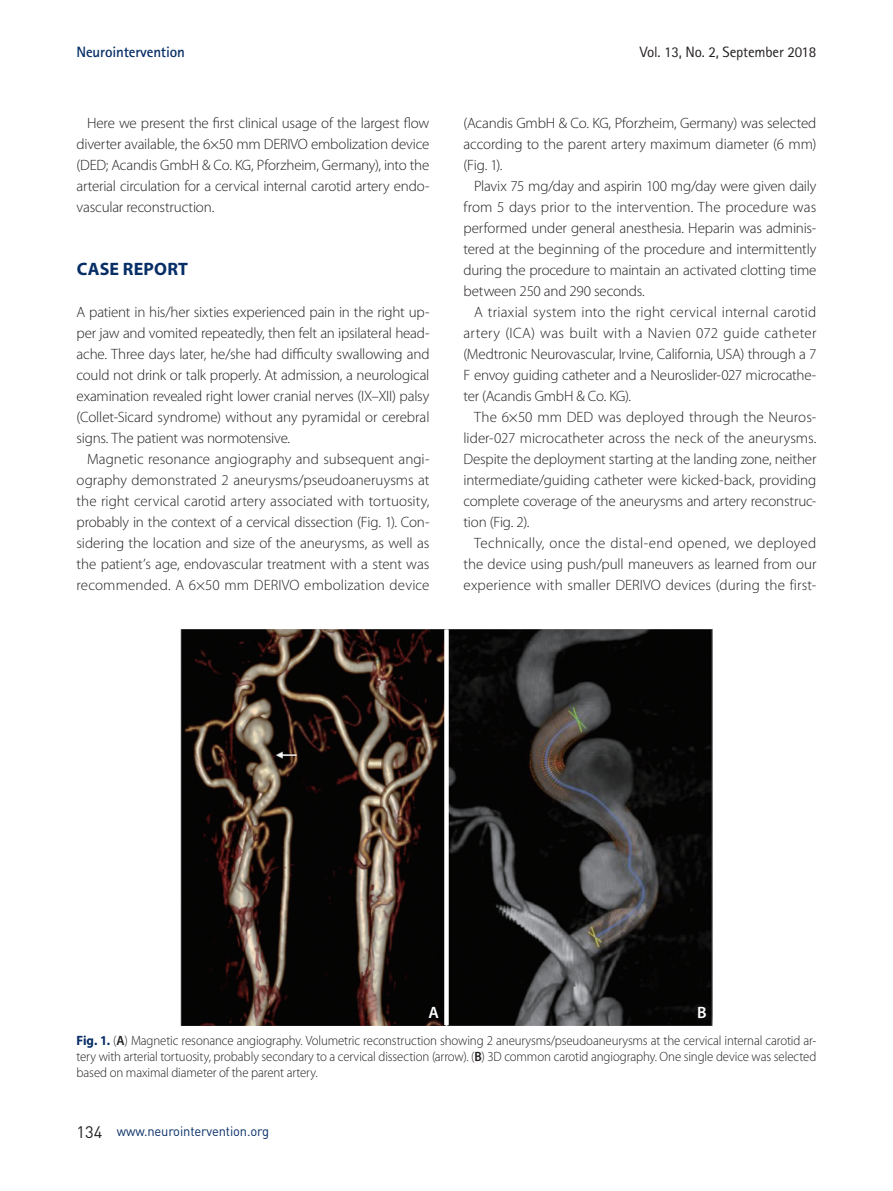
<style>
.page{position:relative;width:893px;height:1191px;background:#fff}
.page>*{position:absolute;margin:0;border:0;box-sizing:border-box;transform-origin:0 0}
.t1{font:700 18px "Myriad Pro";letter-spacing:.01em;color:#072e66}
.t2{font:16.5px "DIN Pro";color:#231f20}
.t3{font:600 16.5px "Myriad Pro";color:#fff}
.t4{font:300 15px/21px "Myriad Pro";letter-spacing:-.01em;color:#231f20;text-align:justify}
.t5{font:15px "Rotis Sans Serif Std";letter-spacing:-.01em;color:#231f20}
.t6{font:700 15px "Rotis Sans Serif Std";letter-spacing:-.01em;color:#072e66}
.t7{font:300 13.5px/16.2px "Myriad Pro";letter-spacing:-.01em;color:#231f20;text-align:justify;scale:.95 1}
.t8{font:13.5px "DIN Pro";letter-spacing:-.01em;color:#072e66;scale:.96 1}
.s1{font-weight:700;color:#072e66}
.s2{font-weight:600}
</style>
<div class="page">
<img style="left:181px;top:629px;width:531px;height:396px">
<div style="left:444px;top:629px;width:5px;height:396px;background:#fff"></div>
<p class="t6" style="left:77px;top:43px;width:110px">neurointervention</p>
<p class="t5" style="left:640px;top:43px;width:178px">Vol. 13, No. 2, September 2018</p>
<p class="t4" style="left:77px;top:112px;width:354px;text-indent:11px">Here we present the first clinical usage of the largest flow diverter available, the 6×50 mm DERIVO embolization device (DED; Acandis GmbH &amp; Co. KG, Pforzheim, Germany), into the arterial circulation for a cervical internal carotid artery endo&shy;vascular reconstruction.</p>
<p class="t1" style="left:77px;top:257px;width:113px">CASE REPORT</p>
<p class="t4" style="left:77px;top:301px;width:354px">A patient in his/her sixties experienced pain in the right up&shy;per jaw and vomited repeatedly, then felt an ipsilateral head&shy;ache. Three days later, he/she had difficulty swallowing and could not drink or talk properly. At admission, a neurological examination revealed right lower cranial nerves (IX–XII) palsy (Collet-Sicard syndrome) without any pyramidal or cerebral signs. The patient was normotensive.</p>
<p class="t4" style="left:77px;top:448px;width:354px;text-indent:11px">Magnetic resonance angiography and subsequent angi&shy;ography demonstrated 2 aneurysms/pseudoaneruysms at the right cervical carotid artery associated with tortuosity, probably in the context of a cervical dissection (Fig. 1). Con&shy;sidering the location and size of the aneurysms, as well as the patient’s age, endovascular treatment with a stent was recommended. A 6×50 mm DERIVO embolization device</p>
<p class="t4" style="left:463px;top:112px;width:354px">(Acandis GmbH &amp; Co. KG, Pforzheim, Germany) was selected according to the parent artery maximum diameter (6 mm) (Fig. 1).</p>
<p class="t4" style="left:463px;top:175px;width:354px;text-indent:11px">Plavix 75 mg/day and aspirin 100 mg/day were given daily from 5 days prior to the intervention. The procedure was performed under general anesthesia. Heparin was adminis&shy;tered at the beginning of the procedure and intermittently during the procedure to maintain an activated clotting time between 250 and 290 seconds.</p>
<p class="t4" style="left:463px;top:301px;width:354px;text-indent:11px">A triaxial system into the right cervical internal carotid artery (ICA) was built with a Navien 072 guide catheter (Medtronic Neurovascular, Irvine, California, USA) through a 7<br>F envoy guiding catheter and a Neuroslider-027 microcathe&shy;ter (Acandis GmbH &amp; Co. KG).</p>
<p class="t4" style="left:463px;top:406px;width:354px;text-indent:11px">The 6×50 mm DED was deployed through the Neuros&shy;lider-027 microcatheter across the neck of the aneurysms.<br>Despite the deployment starting at the landing zone, neither intermediate/guiding catheter were kicked-back, providing complete coverage of the aneurysms and artery reconstruc&shy;tion (Fig. 2).</p>
<p class="t4" style="left:463px;top:532px;width:354px;text-indent:11px">Technically, once the distal-end opened, we deployed the device using push/pull maneuvers as learned from our experience with smaller DERIVO devices (during the first-</p>
<p class="t3" style="left:428px;top:1002px;width:12px">A</p>
<p class="t3" style="left:697px;top:1002px;width:11px">B</p>
<p class="t7" style="left:77px;top:1032px;width:780px"><span class="s1">Fig. 1.</span> (<span class="s2">A</span>) Magnetic resonance angiography. Volumetric reconstruction showing 2 aneurysms/pseudoaneurysms at the cervical internal carotid ar&shy;tery with arterial tortuosity, probably secondary to a cervical dissection (arrow). (<span class="s2">B</span>) 3D common carotid angiography. One single device was selected based on maximal diameter of the parent artery.</p>
<p class="t2" style="left:77px;top:1120px;width:27px">134</p>
<p class="t8" style="left:117px;top:1122px;width:160px">www.neurointervention.org</p>
</div>
